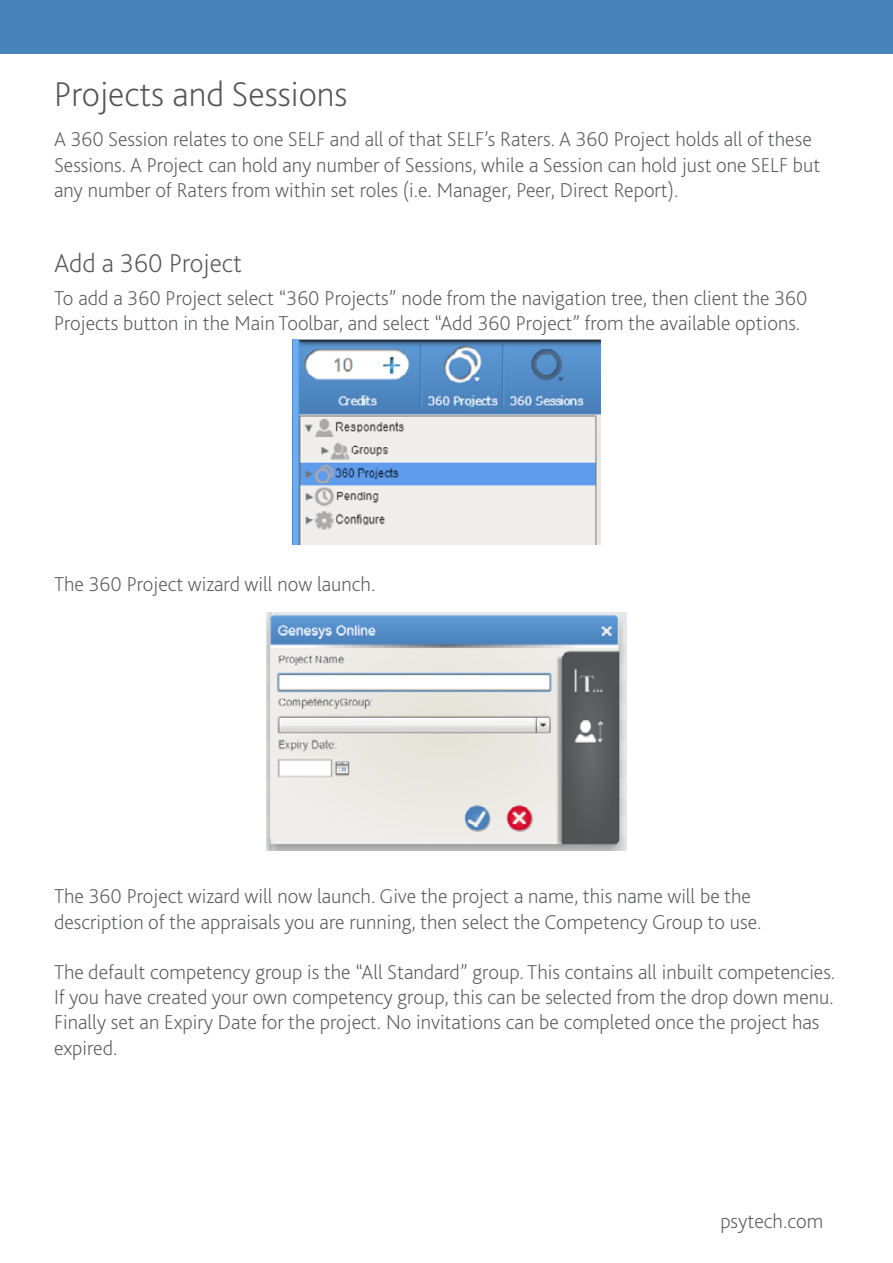
<style>
.page{position:relative;width:893px;height:1263px;background:#fff}
.page>*{position:absolute;margin:0;border:0;box-sizing:border-box;transform-origin:0 0}
.t1{font:200 36px "Bliss 2";color:#575454}
.t2{font:200 27px "Bliss 2";color:#575454}
.t3{font:200 21px/25.2px "Bliss 2";color:#58595b}
</style>
<div class="page">
<div style="left:0;top:0;width:893px;height:54px;background:#4882bb"></div>
<img style="left:293px;top:339px;width:307px;height:205px">
<img style="left:266px;top:612px;width:361px;height:238px">
<h1 class="t1" style="left:54px;top:72px;width:295px">Projects and Sessions</h1>
<p class="t3" style="left:54px;top:126px;width:768px">A 360 Session relates to one SELF and all of that SELF’s Raters. A 360 Project holds all of these<br>Sessions. A Project can hold any number of Sessions, while a Session can hold just one SELF but any number of Raters from within set roles (i.e. Manager, Peer, Direct Report).</p>
<p class="t2" style="left:54px;top:246px;width:189px">Add a 360 Project</p>
<p class="t3" style="left:54px;top:284px;width:755px">To add a 360 Project select “360 Projects” node from the navigation tree, then client the 360<br>Projects button in the Main Toolbar, and select “Add 360 Project” from the available options.</p>
<p class="t3" style="left:54px;top:570px;width:323px">The 360 Project wizard will now launch.</p>
<p class="t3" style="left:54px;top:883px;width:709px">The 360 Project wizard will now launch. Give the project a name, this name will be the description of the appraisals you are running, then select the Competency Group to use.</p>
<p class="t3" style="left:54px;top:959px;width:783px">The default competency group is the “All Standard” group. This contains all inbuilt competencies.<br>If you have created your own competency group, this can be selected from the drop down menu.<br>Finally set an Expiry Date for the project. No invitations can be completed once the project has expired.</p>
<p class="t3" style="left:720px;top:1208px;width:104px">psytech.com</p>
</div>
